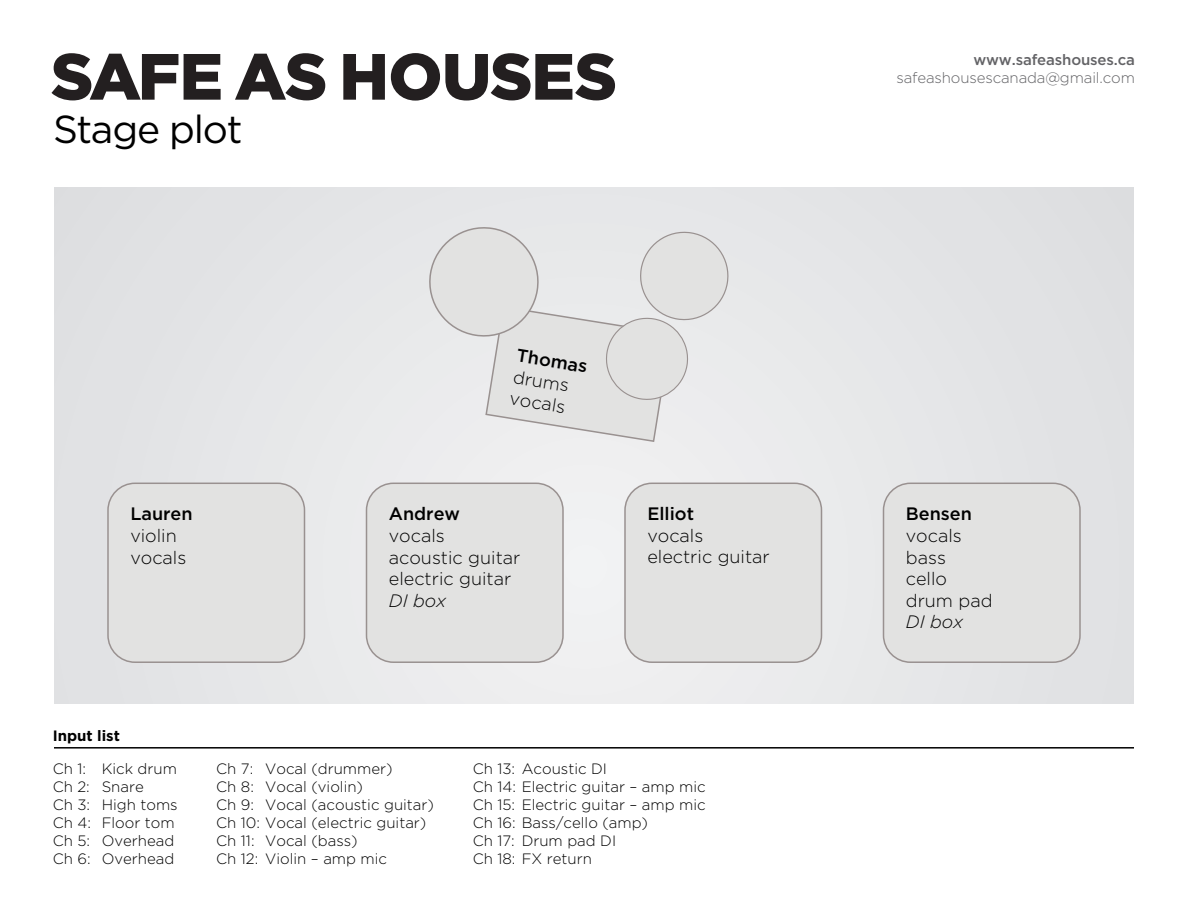
<style>
.page{position:relative;width:1188px;height:918px;background:#fff}
.page>*{position:absolute;margin:0;border:0;box-sizing:border-box;transform-origin:0 0}
.t1{font:39px "Gotham";letter-spacing:-.03em;color:#000}
.t2{font:300 18px/21.6px "Gotham";color:#000}
.t3{font:500 18px "Gotham";color:#000}
.t4{font:italic 300 18px "Gotham";color:#000}
.t5{font:300 15px/18px "Gotham";color:#000}
.t6{font:300 15px "Gotham";letter-spacing:-.01em;color:#636366}
.t7{font:500 15px "Gotham";letter-spacing:-.01em;color:#636366}
.t8{font:700 15px "Gotham";color:#000}
</style>
<div class="page">
<div style="left:54px;top:188px;width:1080px;height:516px;background:#e5e6e8"></div>
<div style="left:625px;top:483px;width:197px;height:179px;background:#e2e2e1;border-radius:27px"></div>
<div style="left:624px;top:483px;width:198px;height:180px;border:2px solid #999190;border-radius:27px"></div>
<svg style="left:429px;top:227px;width:300px;height:216px"></svg>
<div style="left:367px;top:483px;width:196px;height:179px;background:#e2e2e1;border-radius:27px"></div>
<div style="left:366px;top:483px;width:198px;height:180px;border:2px solid #999190;border-radius:27px"></div>
<div style="left:108px;top:483px;width:196px;height:179px;background:#e2e2e1;border-radius:27px"></div>
<div style="left:107px;top:483px;width:198px;height:180px;border:2px solid #999190;border-radius:27px"></div>
<div style="left:884px;top:483px;width:196px;height:179px;background:#e2e2e1;border-radius:27px"></div>
<div style="left:883px;top:483px;width:198px;height:180px;border:2px solid #999190;border-radius:27px"></div>
<hr style="left:54px;top:747px;width:1080px;height:2px;background:#000">
<svg style="left:51px;top:53px;width:127px;height:47px"></svg>
<svg style="left:184px;top:54px;width:37px;height:46px"></svg>
<svg style="left:235px;top:53px;width:90px;height:47px"></svg>
<svg style="left:343px;top:54px;width:42px;height:46px"></svg>
<svg style="left:391px;top:53px;width:224px;height:48px"></svg>
<h1 class="t1" style="left:53px;top:108px;width:191px">Stage plot</h1>
<p class="t3" style="left:130px;top:504px;width:64px">Lauren</p>
<p class="t2" style="left:130px;top:525px;width:58px">violin vocals</p>
<p class="t8" style="left:53px;top:727px;width:69px">Input list</p>
<p class="t3" style="left:518px;top:345px;width:73px;rotate:9deg">Thomas</p>
<p class="t2" style="left:515px;top:366px;width:58px;rotate:9deg">drums vocals</p>
<p class="t3" style="left:389px;top:504px;width:73px">Andrew</p>
<p class="t2" style="left:389px;top:525px;width:133px">vocals acoustic guitar electric guitar</p>
<p class="t4" style="left:389px;top:591px;width:59px">DI box</p>
<p class="t3" style="left:647px;top:504px;width:48px">Elliot</p>
<p class="t2" style="left:647px;top:524px;width:124px">vocals electric guitar</p>
<p class="t5" style="left:53px;top:760px;width:127px">Ch 1: Kick drum<br>Ch 2: Snare<br>Ch 3: High toms<br>Ch 4: Floor tom<br>Ch 5: Overhead<br>Ch 6: Overhead</p>
<p class="t5" style="left:216px;top:760px;width:219px">Ch 7: Vocal (drummer)<br>Ch 8: Vocal (violin)<br>Ch 9: Vocal (acoustic guitar)<br>Ch 10: Vocal (electric guitar)<br>Ch 11: Vocal (bass)<br>Ch 12: Violin – amp mic</p>
<p class="t5" style="left:473px;top:760px;width:235px">Ch 13: Acoustic DI<br>Ch 14: Electric guitar – amp mic<br>Ch 15: Electric guitar – amp mic<br>Ch 16: Bass/cello (amp)<br>Ch 17: Drum pad DI<br>Ch 18: FX return</p>
<p class="t7" style="left:973px;top:51px;width:163px">www.safeashouses.ca</p>
<p class="t6" style="left:896px;top:70px;width:240px">safeashousescanada@gmail.com</p>
<p class="t3" style="left:906px;top:504px;width:68px">Bensen</p>
<p class="t2" style="left:906px;top:525px;width:88px">vocals bass<br>cello drum pad</p>
<p class="t4" style="left:906px;top:612px;width:59px">DI box</p>
</div>
